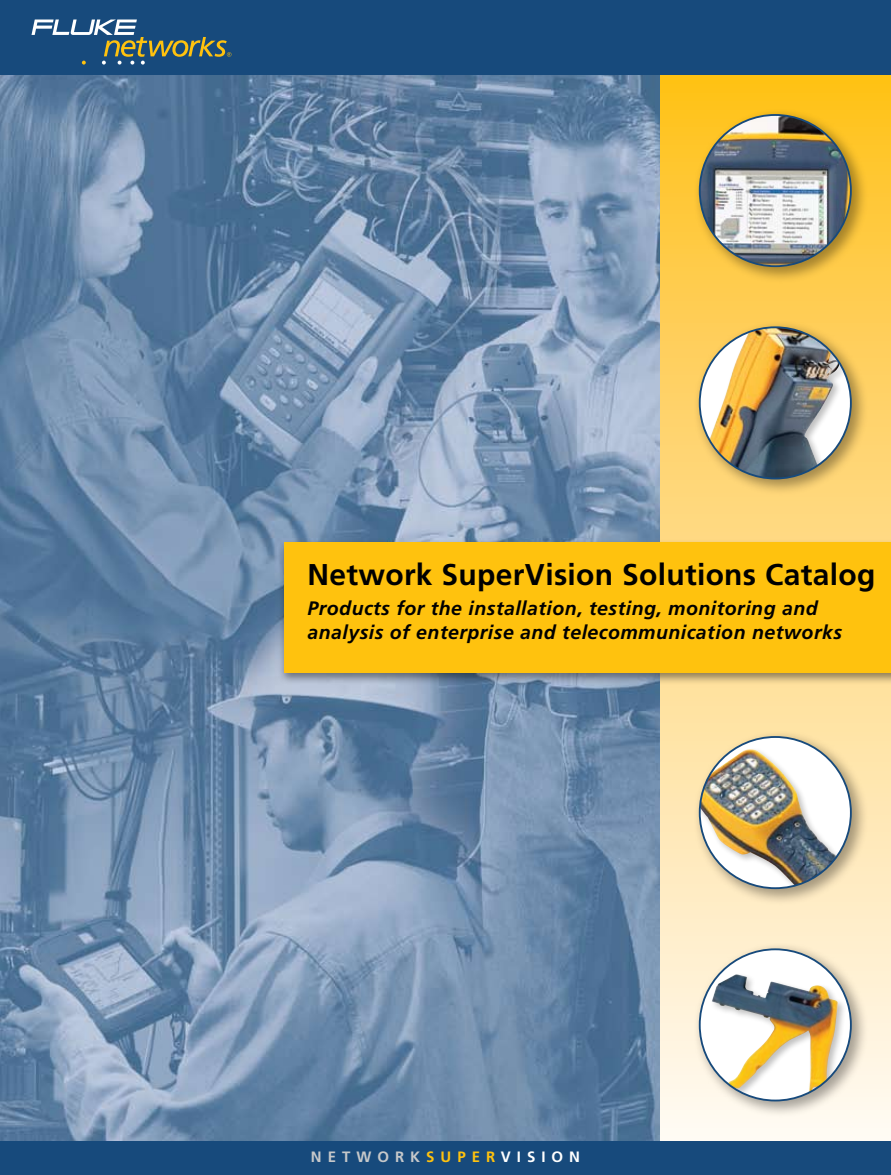
<style>
.page{position:relative;width:891px;height:1175px;background:#fff}
.page>*{position:absolute;margin:0;border:0;box-sizing:border-box;transform-origin:0 0}
.t1{font:700 30px "Frutiger";letter-spacing:.01em;color:#000}
.t2{font:italic 700 19.5px/23.4px "Frutiger";letter-spacing:.025em;color:#000}
.t3{font:700 15px "Frutiger";letter-spacing:.4em;color:#c6c8ca}
.s1{color:#ffc20e}
.s2{color:#fff}
</style>
<div class="page">
<img style="left:0;top:74px;width:660px;height:1067px">
<svg style="left:660px;top:74px;width:231px;height:1067px;background:#feda83"></svg>
<div style="left:277px;top:539px;width:614px;height:153px;background:#000;opacity:.45"></div>
<div style="left:285px;top:542px;width:606px;height:130px;background:#ffc20e"></div>
<div style="left:691px;top:106px;width:195px;height:195px;background:#000;opacity:.35"></div>
<div style="left:700px;top:115px;width:151px;height:151px;background:#000;opacity:.25"></div>
<img style="left:700px;top:115px;width:151px;height:151px;border-radius:76px">
<div style="left:691px;top:728px;width:195px;height:195px;background:#000;opacity:.35"></div>
<div style="left:700px;top:746px;width:151px;height:142px;background:#000;opacity:.25"></div>
<img style="left:700px;top:749px;width:137px;height:136px">
<div style="left:691px;top:940px;width:195px;height:195px;background:#000;opacity:.35"></div>
<div style="left:700px;top:949px;width:151px;height:151px;background:#fff;border-radius:50%"></div>
<div style="left:709px;top:971px;width:142px;height:129px;background:#000;opacity:.25"></div>
<img style="left:712px;top:974px;width:126px;height:118px">
<div style="left:691px;top:318px;width:195px;height:195px;background:#000;opacity:.35"></div>
<div style="left:700px;top:327px;width:151px;height:151px;background:#000;opacity:.25"></div>
<img style="left:709px;top:327px;width:130px;height:151px">
<div style="left:0;top:0;width:891px;height:74px;background:#174a7c"></div>
<svg style="left:32px;top:20px;width:199px;height:45px"></svg>
<div style="left:0;top:1141px;width:891px;height:33px;background:#174a7c"></div>
<h1 class="t1" style="left:308px;top:557px;width:569px">Network SuperVision Solutions Catalog</h1>
<p class="t2" style="left:308px;top:596px;width:536px">Products for the installation, testing, monitoring and analysis of enterprise and telecommunication networks</p>
<p class="t3" style="left:311px;top:1147px;width:271px">NETWORK<span class="s1">SUPER</span><span class="s2">VISION</span></p>
</div>
